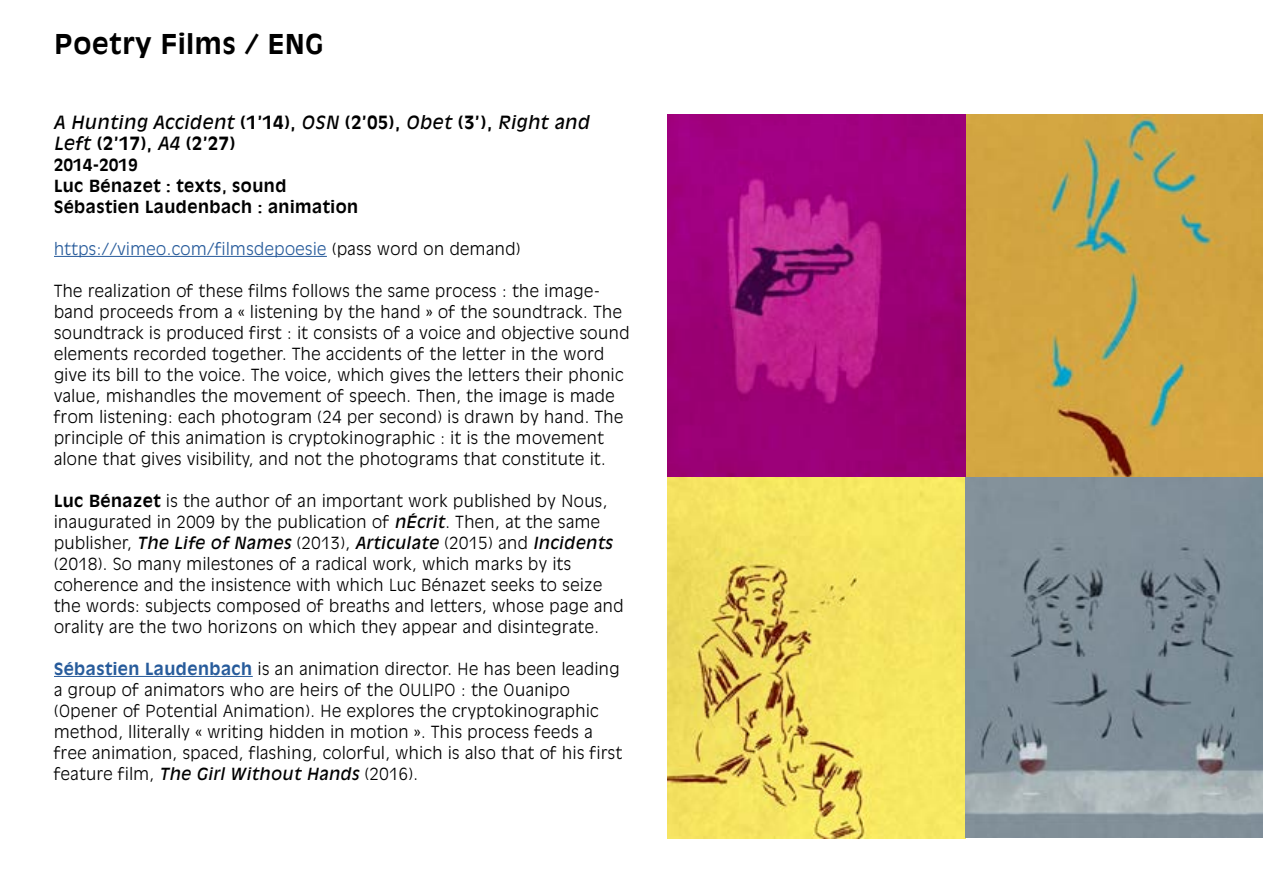
<style>
.page{position:relative;width:1263px;height:893px;background:#fff}
.page>*{position:absolute;margin:0;border:0;box-sizing:border-box;transform-origin:0 0}
.t1{font:700 27px "Antique Olive Std";letter-spacing:.03em;color:#000}
.t2{font:italic 18px/21px "Antique Olive Std";letter-spacing:.03em;color:#000}
.t3{font:300 16.5px/21px "Antique Olive Std";letter-spacing:.03em;color:#000}
.t4{font:700 16.5px/21px "Antique Olive Std";letter-spacing:.03em;color:#000}
.t5{font:300 16.5px "Antique Olive Std";letter-spacing:.03em;color:#275b9b}
.s1{font-weight:700;font-style:normal}
.s2{color:#000}
.s3{font-weight:700}
.s4{font-weight:400;font-style:italic}
.s5{font-weight:700;color:#275b9b}
</style>
<div class="page">
<hr style="left:54px;top:256px;width:273px;height:1px;background:#275b9b">
<hr style="left:54px;top:676px;width:199px;height:1px;background:#275b9b">
<img style="left:668px;top:115px;width:595px;height:724px">
<h1 class="t1" style="left:55px;top:27px;width:270px">Poetry Films / ENG</h1>
<p class="t2" style="left:54px;top:112px;width:537px">A Hunting Accident <span class="s1">(1’14),</span> OSN <span class="s1">(2’05),</span> Obet <span class="s1">(3’),</span> Right and<br>Left <span class="s1">(2’17),</span> A4 <span class="s1">(2’27)</span></p>
<p class="t4" style="left:54px;top:154px;width:306px">2014-2019<br>Luc Bénazet : texts, sound<br>Sébastien Laudenbach : animation</p>
<p class="t5" style="left:54px;top:239px;width:468px">https://vimeo.com/filmsdepoesie <span class="s2">(pass word on demand)</span></p>
<p class="t3" style="left:54px;top:280px;width:577px">The realization of these films follows the same process : the image&shy;band proceeds from a « listening by the hand » of the soundtrack. The soundtrack is produced first : it consists of a voice and objective sound elements recorded together. The accidents of the letter in the word give its bill to the voice. The voice, which gives the letters their phonic value, mishandles the movement of speech. Then, the image is made from listening: each photogram (24 per second) is drawn by hand. The principle of this animation is cryptokinographic : it is the movement alone that gives visibility, and not the photograms that constitute it.</p>
<p class="t3" style="left:54px;top:490px;width:571px"><span class="s3">Luc Bénazet</span> is the author of an important work published by Nous, inaugurated in 2009 by the publication of <span class="s4">nÉcrit</span>. Then, at the same publisher, <span class="s4">The Life of Names</span> (2013), <span class="s4">Articulate</span> (2015) and <span class="s4">Incidents </span>(2018). So many milestones of a radical work, which marks by its coherence and the insistence with which Luc Bénazet seeks to seize the words: subjects composed of breaths and letters, whose page and orality are the two horizons on which they appear and disintegrate.</p>
<p class="t3" style="left:54px;top:658px;width:570px"><span class="s5">Sébastien Laudenbach</span> is an animation director. He has been leading a group of animators who are heirs of the OULIPO : the Ouanipo (Opener of Potential Animation). He explores the cryptokinographic method, lliterally « writing hidden in motion ». This process feeds a free animation, spaced, flashing, colorful, which is also that of his first feature film, <span class="s4">The Girl Without Hands</span> (2016).</p>
</div>
